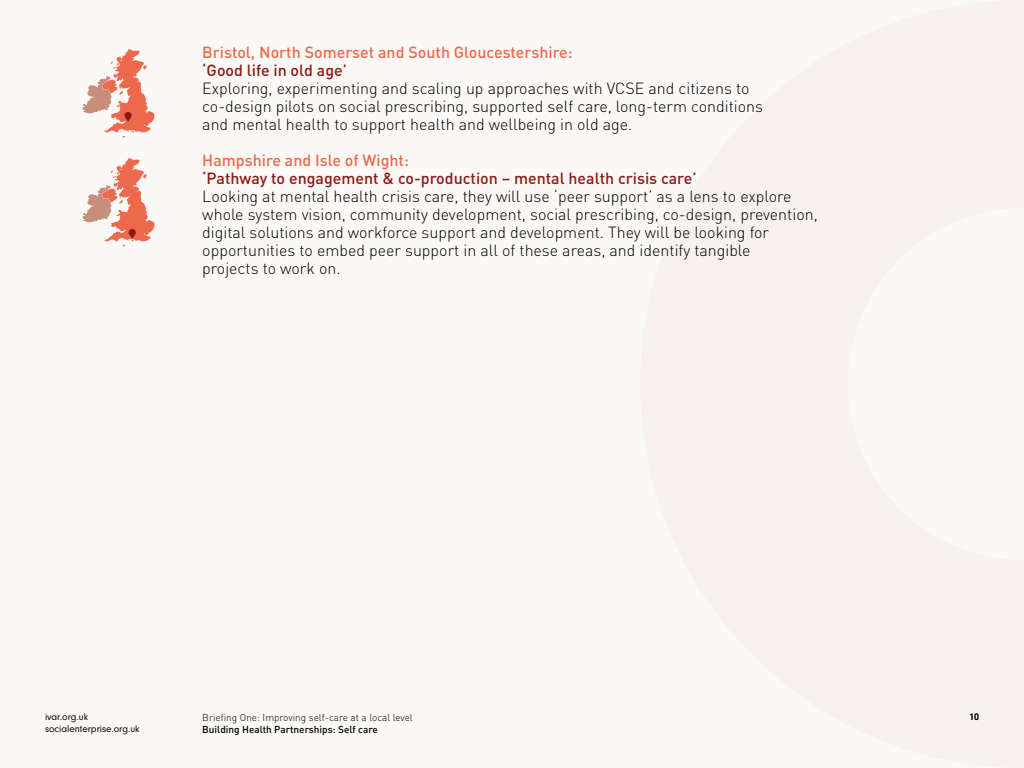
<style>
.page{position:relative;width:1024px;height:768px;background:#fbf9f7}
.page>*{position:absolute;margin:0;border:0;box-sizing:border-box;transform-origin:0 0}
.t1{font:300 16px/18px "DIN";color:#000}
.t2{font:500 16px "DIN";color:#8d1a14}
.t3{font:500 16px "DIN";color:#ed694b}
.t4{font:300 10px "DIN";color:#000}
.t5{font:500 10px "DIN";color:#000}
.t6{font:10px/12px "Neuzeit Gro";color:#000}
.t7{font:700 10px "Neuzeit Gro";color:#000}
</style>
<div class="page">
<svg style="left:83px;top:49px;width:72px;height:89px"></svg>
<svg style="left:83px;top:158px;width:72px;height:89px"></svg>
<p class="t3" style="left:202px;top:42px;width:372px">Bristol, North Somerset and South Gloucestershire:</p>
<p class="t2" style="left:202px;top:60px;width:146px">‘Good life in old age’</p>
<p class="t1" style="left:202px;top:79px;width:562px">Exploring, experimenting and scaling up approaches with VCSE and citizens to co-design pilots on social prescribing, supported self care, long-term conditions and mental health to support health and wellbeing in old age.</p>
<p class="t3" style="left:202px;top:150px;width:208px">Hampshire and Isle of Wight:</p>
<p class="t2" style="left:202px;top:168px;width:496px">‘Pathway to engagement &amp; co-production – mental health crisis care’</p>
<p class="t1" style="left:202px;top:187px;width:617px">Looking at mental health crisis care, they will use ‘peer support’ as a lens to explore whole system vision, community development, social prescribing, co-design, prevention, digital solutions and workforce support and development. They will be looking for opportunities to embed peer support in all of these areas, and identify tangible<br>projects to work on.</p>
<p class="t6" style="left:45px;top:711px;width:96px">ivar.org.uk socialenterprise.org.uk</p>
<p class="t4" style="left:202px;top:712px;width:212px">Briefing One: Improving self-care at a local level</p>
<p class="t7" style="left:969px;top:711px;width:11px">10</p>
<p class="t5" style="left:202px;top:723px;width:177px">Building Health Partnerships: Self care</p>
</div>
